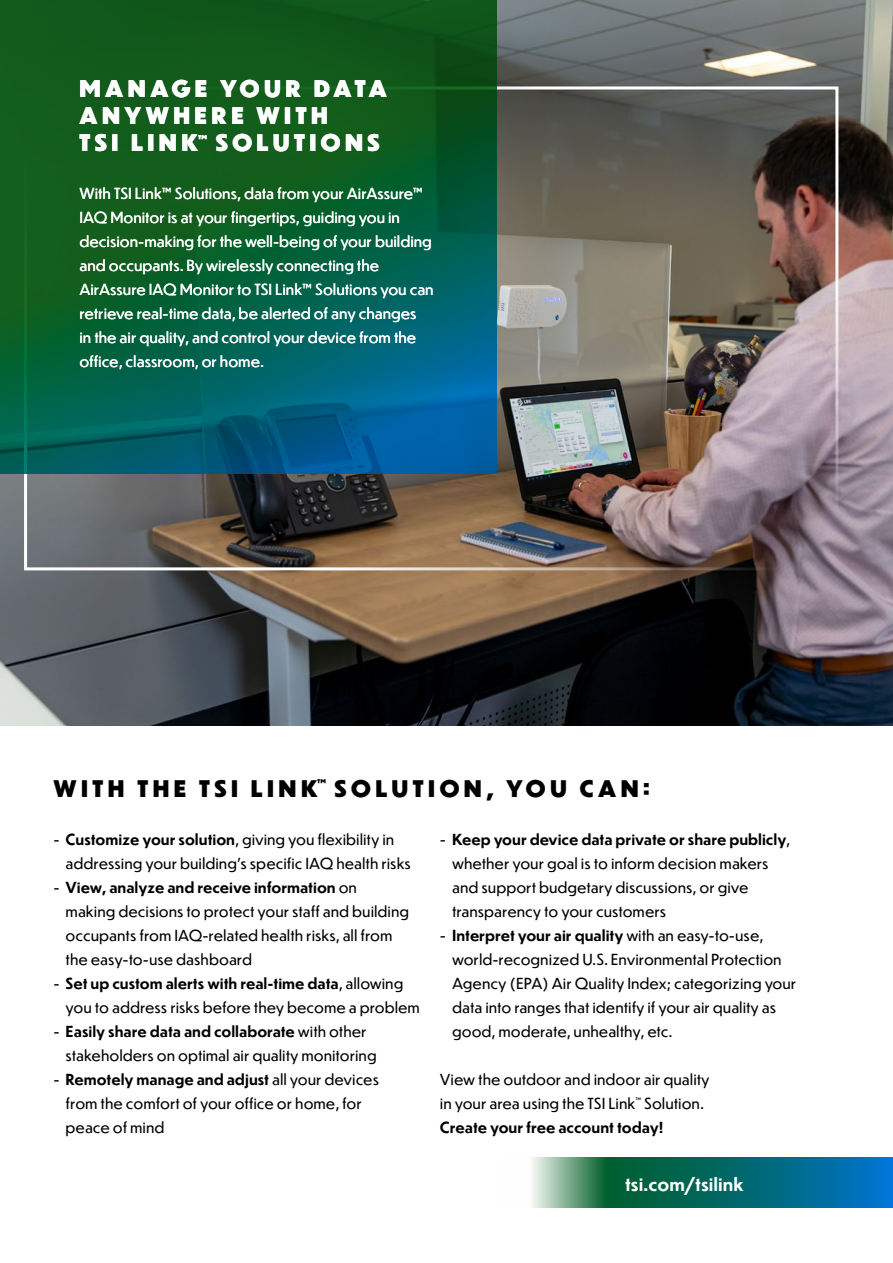
<style>
.page{position:relative;width:893px;height:1263px;background:#fff}
.page>*{position:absolute;margin:0;border:0;box-sizing:border-box;transform-origin:0 0}
.t1{font:800 22.5px/27px "Dunbar Tall";letter-spacing:.2em;color:#fff}
.t2{font:800 22.5px "Dunbar Tall";letter-spacing:.2em;color:#000}
.t3{font:700 18px "Dunbar Text";color:#fff}
.t4{font:15px/24px "Dunbar Text";color:#000}
.t5{font:15px/24px "Dunbar Text";color:#fff}
.s1{font-weight:700}
</style>
<div class="page">
<img style="left:0;top:0;width:893px;height:726px">
<svg style="left:532px;top:1158px;width:361px;height:50px;background:#19767c"></svg>
<svg style="left:0;top:0;width:496px;height:473px;background:#085e3d"></svg>
<h1 class="t1" style="left:79px;top:75px;width:309px">MANAGE YOUR DATA<br>ANYWHERE WITH<br>TSI LINK<sup>™</sup> SOLUTIONS</h1>
<p class="t5" style="left:79px;top:181px;width:356px">With TSI Link™ Solutions, data from your AirAssure™ IAQ Monitor is at your fingertips, guiding you in decision-making for the well-being of your building and occupants. By wirelessly connecting the AirAssure IAQ Monitor to TSI Link™ Solutions you can retrieve real-time data, be alerted of any changes<br>in the air quality, and control your device from the office, classroom, or home.</p>
<p class="t5" style="left:89px;top:349px;width:14px">f</p>
<h1 class="t2" style="left:53px;top:772px;width:598px">WITH THE TSI LINK<sup>™</sup> SOLUTION, YOU CAN:</h1>
<p class="t4" style="left:66px;top:826px;width:347px;text-indent:-12px">- <span class="s1">Customize your solution</span>, giving you flexibility in addressing your building’s specific IAQ health risks</p>
<p class="t4" style="left:66px;top:874px;width:345px;text-indent:-12px">- <span class="s1">View, analyze and receive information</span> on making decisions to protect your staff and building occupants from IAQ-related health risks, all from the easy-to-use dashboard</p>
<p class="t4" style="left:66px;top:970px;width:356px;text-indent:-12px">- <span class="s1">Set up custom alerts with real-time data</span>, allowing you to address risks before they become a problem</p>
<p class="t4" style="left:66px;top:1018px;width:313px;text-indent:-12px">- <span class="s1">Easily share data and collaborate</span> with other stakeholders on optimal air quality monitoring</p>
<p class="t4" style="left:66px;top:1066px;width:315px;text-indent:-12px">- <span class="s1">Remotely manage and adjust</span> all your devices from the comfort of your office or home, for peace of mind</p>
<p class="t4" style="left:452px;top:826px;width:340px;text-indent:-12px">- <span class="s1">Keep your device data private or share publicly</span>, whether your goal is to inform decision makers and support budgetary discussions, or give transparency to your customers</p>
<p class="t4" style="left:452px;top:922px;width:346px;text-indent:-12px">- <span class="s1">Interpret your air quality</span> with an easy-to-use, world-recognized U.S. Environmental Protection Agency (EPA) Air Quality Index; categorizing your data into ranges that identify if your air quality as good, moderate, unhealthy, etc.</p>
<p class="t4" style="left:440px;top:1066px;width:271px">View the outdoor and indoor air quality in your area using the TSI Link<sup>™</sup> Solution.<br><span class="s1">Create your free account today!</span></p>
<p class="t3" style="left:625px;top:1171px;width:120px">tsi.com/tsilink</p>
</div>
